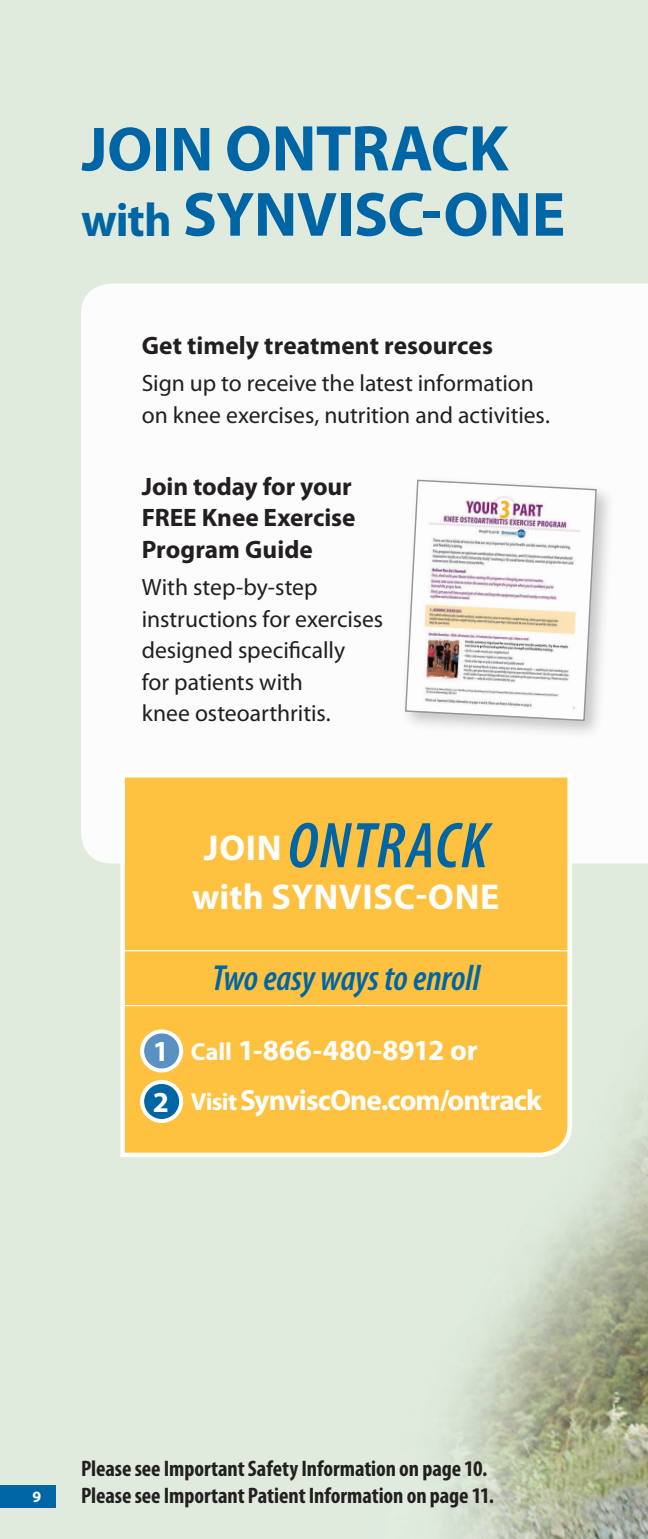
<style>
.page{position:relative;width:648px;height:1539px;background:#fff}
.page>*{position:absolute;margin:0;border:0;box-sizing:border-box;transform-origin:0 0}
.t1{font:700 65.25px "Myriad Pro";letter-spacing:-.01em;color:#0065a4}
.t2{font:italic 600 condensed 65.25px "Myriad Pro";letter-spacing:.02em;color:#0065a4}
.t3{font:700 63px "Myriad Pro";letter-spacing:-.005em;color:#0065a4}
.t4{font:italic 600 condensed 36.23px "Myriad Pro";letter-spacing:-.005em;color:#0065a4}
.t5{font:700 36px "Myriad Pro";letter-spacing:.02em;color:#fff}
.t6{font:700 29.25px/49.5px "Myriad Pro";letter-spacing:-.03em;color:#fff}
.Subhead{font:700 25.2px/31.5px "Myriad Pro";color:#231f20}
.Body{font:23.62px/31.5px "Myriad Pro";color:#231f20}
.t7{font:700 condensed 22.5px "Myriad Pro";letter-spacing:-.005em;color:#231f20}
.body_copy{font:700 15.75px "Myriad Pro";color:#fff}
.s1{font-size:63px}
.s2{font-size:47.25px}
.s3{font-weight:700;font-style:normal;font-stretch:normal;font-size:36px;color:#fff}
.s4{font-size:24.75px}
</style>
<div class="page">
<img style="left:0;top:0;width:648px;height:1539px">
<div style="left:0;top:1486px;width:56px;height:22px;background:#0065a4"></div>
<svg style="left:81px;top:284px;width:567px;height:579px"></svg>
<div style="left:401px;top:475px;width:215px;height:265px;background:#231f20;opacity:.25"></div>
<svg style="left:404px;top:479px;width:194px;height:243px"></svg>
<svg style="left:118px;top:771px;width:456px;height:388px;background:#fdc54c"></svg>
<hr style="left:120px;top:950px;width:452px;height:1px;background:#fff">
<hr style="left:120px;top:1005px;width:452px;height:1px;background:#fff">
<div style="left:142px;top:1031px;width:39px;height:39px;background:#5a90c2;border-radius:50%"></div>
<div style="left:140px;top:1029px;width:43px;height:44px;border:4px solid #fff;border-radius:50%"></div>
<div style="left:142px;top:1082px;width:39px;height:39px;background:#0065a4;border-radius:50%"></div>
<div style="left:140px;top:1080px;width:43px;height:43px;border:4px solid #fff;border-radius:50%"></div>
<p class="t1" style="left:82px;top:112px;width:429px"><span class="s1">JOIN</span> ONTRACK</p>
<p class="t3" style="left:81px;top:179px;width:486px"><span class="s2">with</span> SYNVISC-ONE</p>
<p class="Subhead" style="left:142px;top:330px;width:353px">Get timely treatment resources</p>
<p class="Body" style="left:142px;top:368px;width:410px">Sign up to receive the latest information on knee exercises, nutrition and activities.</p>
<p class="Subhead" style="left:142px;top:471px;width:215px">Join today for your<br>FREE Knee Exercise<br>Program Guide</p>
<p class="Body" style="left:142px;top:572px;width:243px">With step-by-step instructions for exercises designed specifically<br>for patients with<br>knee osteoarthritis.</p>
<p class="t2" style="left:204px;top:811px;width:286px"><span class="s3">JOIN</span>ONTRACK</p>
<p class="t5" style="left:192px;top:877px;width:309px">with SYNVISC-ONE</p>
<p class="t6" style="left:153px;top:1027px;width:18px">1</p>
<p class="t6" style="left:153px;top:1078px;width:18px">2</p>
<p class="t4" style="left:212px;top:958px;width:269px">Two easy ways to enroll</p>
<p class="t6" style="left:191px;top:1026px;width:353px"><span class="s4">Call</span> 1-866-480-8912 or<br><span class="s4">Visit</span> SynviscOne.com/ontrack</p>
<p class="body_copy" style="left:32px;top:1488px;width:10px">9</p>
<p class="t7" style="left:81px;top:1456px;width:408px">Please see Important Safety Information on page 10.</p>
<p class="t7" style="left:81px;top:1483px;width:414px">Please see Important Patient Information on page 11.</p>
</div>
